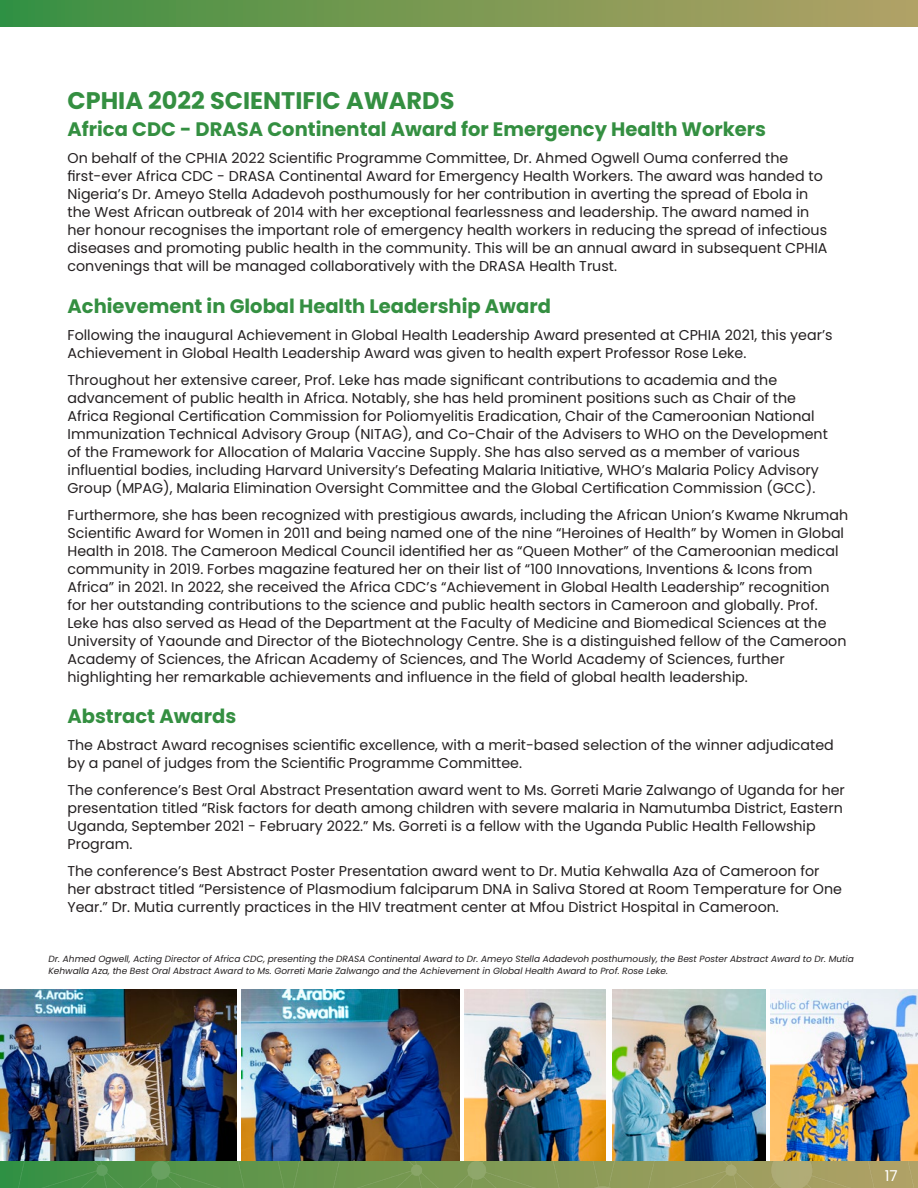
<style>
.page{position:relative;width:918px;height:1188px;background:#fff}
.page>*{position:absolute;margin:0;border:0;box-sizing:border-box;transform-origin:0 0}
.t1{font:700 24px "Poppins";color:#348f41}
.t2{font:700 19.5px "Poppins";color:#348f41}
.t3{font:15px "Poppins";color:#fff}
.t4{font:14.25px/18px "Poppins";color:#231f20}
.t5{font:italic 9px/12px "Poppins";color:#231f20}
</style>
<div class="page">
<img style="left:0;top:1161px;width:918px;height:27px">
<div style="left:0;top:0;width:918px;height:27px;background:linear-gradient(to right,#3c9142,#b6a165)"></div>
<img style="left:771px;top:989px;width:147px;height:172px">
<img style="left:465px;top:989px;width:141px;height:172px">
<img style="left:612px;top:989px;width:154px;height:172px">
<img style="left:0;top:989px;width:237px;height:172px">
<img style="left:242px;top:989px;width:218px;height:172px">
<p class="t1" style="left:68px;top:87px;width:389px">CPHIA 2022 SCIENTIFIC AWARDS</p>
<p class="t2" style="left:68px;top:118px;width:700px">Africa CDC - DRASA Continental Award for Emergency Health Workers</p>
<p class="t4" style="left:68px;top:149px;width:762px">On behalf of the CPHIA 2022 Scientific Programme Committee, Dr. Ahmed Ogwell Ouma conferred the first-ever Africa CDC - DRASA Continental Award for Emergency Health Workers. The award was handed to Nigeria’s Dr. Ameyo Stella Adadevoh posthumously for her contribution in averting the spread of Ebola in the West African outbreak of 2014 with her exceptional fearlessness and leadership. The award named in her honour recognises the important role of emergency health workers in reducing the spread of infectious diseases and promoting public health in the community. This will be an annual award in subsequent CPHIA convenings that will be managed collaboratively with the DRASA Health Trust.</p>
<p class="t2" style="left:68px;top:294px;width:485px">Achievement in Global Health Leadership Award</p>
<p class="t4" style="left:68px;top:326px;width:767px">Following the inaugural Achievement in Global Health Leadership Award presented at CPHIA 2021, this year’s<br>Achievement in Global Health Leadership Award was given to health expert Professor Rose Leke.</p>
<p class="t4" style="left:68px;top:371px;width:762px">Throughout her extensive career, Prof. Leke has made significant contributions to academia and the advancement of public health in Africa. Notably, she has held prominent positions such as Chair of the Africa Regional Certification Commission for Poliomyelitis Eradication, Chair of the Cameroonian National Immunization Technical Advisory Group (NITAG), and Co-Chair of the Advisers to WHO on the Development of the Framework for Allocation of Malaria Vaccine Supply. She has also served as a member of various influential bodies, including Harvard University’s Defeating Malaria Initiative, WHO’s Malaria Policy Advisory Group (MPAG), Malaria Elimination Oversight Committee and the Global Certification Commission (GCC).</p>
<p class="t4" style="left:68px;top:506px;width:782px">Furthermore, she has been recognized with prestigious awards, including the African Union’s Kwame Nkrumah Scientific Award for Women in 2011 and being named one of the nine “Heroines of Health” by Women in Global Health in 2018. The Cameroon Medical Council identified her as “Queen Mother” of the Cameroonian medical community in 2019. Forbes magazine featured her on their list of “100 Innovations, Inventions &amp; Icons from Africa” in 2021. In 2022, she received the Africa CDC’s “Achievement in Global Health Leadership” recognition for her outstanding contributions to the science and public health sectors in Cameroon and globally. Prof.<br>Leke has also served as Head of the Department at the Faculty of Medicine and Biomedical Sciences at the University of Yaounde and Director of the Biotechnology Centre. She is a distinguished fellow of the Cameroon Academy of Sciences, the African Academy of Sciences, and The World Academy of Sciences, further highlighting her remarkable achievements and influence in the field of global health leadership.</p>
<p class="t2" style="left:68px;top:705px;width:170px">Abstract Awards</p>
<p class="t4" style="left:68px;top:736px;width:768px">The Abstract Award recognises scientific excellence, with a merit-based selection of the winner adjudicated by a panel of judges from the Scientific Programme Committee.</p>
<p class="t4" style="left:68px;top:781px;width:779px">The conference’s Best Oral Abstract Presentation award went to Ms. Gorreti Marie Zalwango of Uganda for her presentation titled “Risk factors for death among children with severe malaria in Namutumba District, Eastern Uganda, September 2021 - February 2022.” Ms. Gorreti is a fellow with the Uganda Public Health Fellowship Program.</p>
<p class="t4" style="left:68px;top:862px;width:776px">The conference’s Best Abstract Poster Presentation award went to Dr. Mutia Kehwalla Aza of Cameroon for her abstract titled “Persistence of Plasmodium falciparum DNA in Saliva Stored at Room Temperature for One<br>Year.” Dr. Mutia currently practices in the HIV treatment center at Mfou District Hospital in Cameroon.</p>
<p class="t5" style="left:49px;top:953px;width:807px">Dr. Ahmed Ogwell, Acting Director of Africa CDC, presenting the DRASA Continental Award to Dr. Ameyo Stella Adadevoh posthumously, the Best Poster Abstract Award to Dr. Mutia<br>Kehwalla Aza, the Best Oral Abstract Award to Ms. Gorreti Marie Zalwango and the Achievement in Global Health Award to Prof. Rose Leke.</p>
<p class="t3" style="left:885px;top:1167px;width:14px">17</p>
</div>
